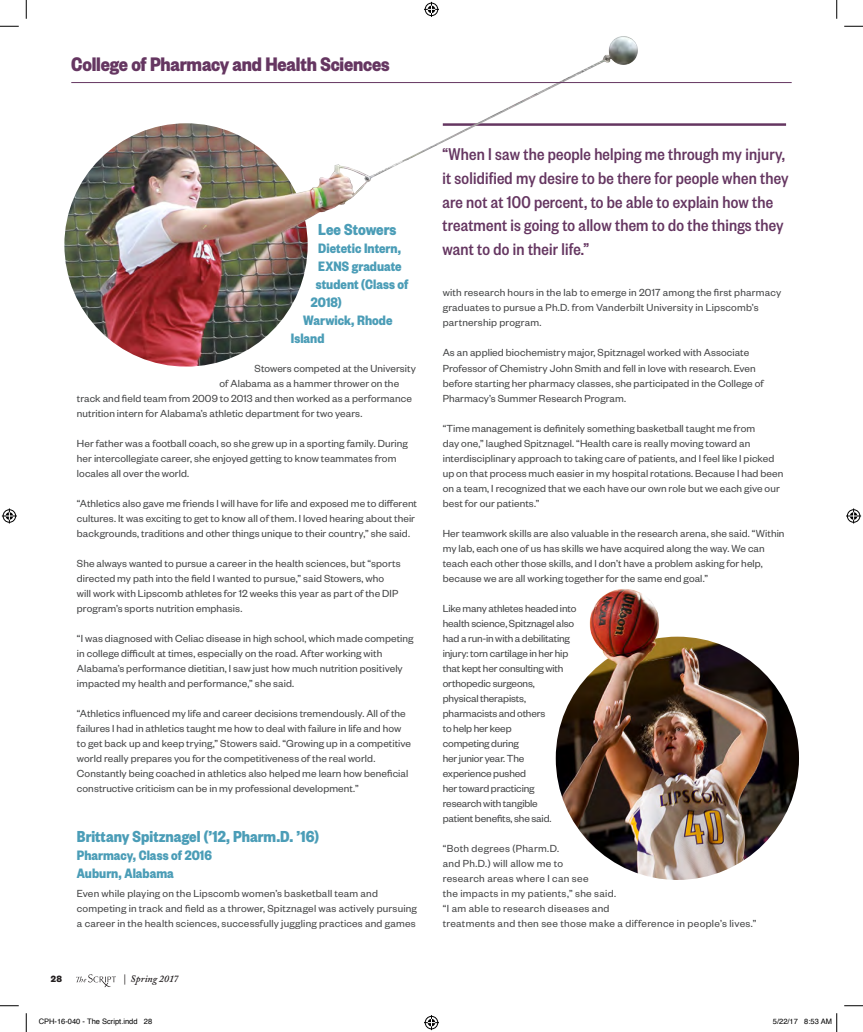
<style>
.page{position:relative;width:863px;height:1032px;background:#fff}
.page>*{position:absolute;margin:0;border:0;box-sizing:border-box;transform-origin:0 0}
.t1{font:700 21.5px "Founders Grotesk Cond";letter-spacing:-.01em;color:#653661}
.t2{font:500 18.75px/23.8px "Founders Grotesk Cond";letter-spacing:.01em;color:#653661}
.t3{font:700 17.5px "Founders Grotesk Cond";color:#4b9db7}
.t4{font:700 15px/18px "Founders Grotesk Cond";color:#4b9db7}
.t5{font:11.25px/15px "Founders Grotesk";letter-spacing:.01em;color:#454647}
.t6{font:11.25px/15px "Founders Grotesk";letter-spacing:-.01em;color:#454647}
.t7{font:11.25px/15px "Founders Grotesk";letter-spacing:.03em;color:#454647}
.t8{font:italic 600 10px "Adobe Caslon Pro";letter-spacing:.005em;color:#231f20}
.t9{font:700 10px "Founders Grotesk";color:#231f20}
.t10{font:7.5px "Helvetica";color:#000}
.s1{font-style:normal}
</style>
<div class="page">
<img style="left:555px;top:636px;width:244px;height:243px;border-radius:122px">
<img style="left:64px;top:123px;width:243px;height:243px;border-radius:122px">
<hr style="left:443px;top:123px;width:343px;height:3px;background:#653661">
<img style="left:589px;top:589px;width:83px;height:71px">
<img style="left:285px;top:36px;width:425px;height:209px">
<hr style="left:71px;top:82px;width:720px;height:1px;background:#653661">
<svg style="left:76px;top:974px;width:40px;height:13px"></svg>
<svg style="left:0;top:25px;width:19px;height:2px"></svg>
<svg style="left:844px;top:25px;width:18px;height:2px"></svg>
<svg style="left:0;top:1005px;width:19px;height:1px"></svg>
<svg style="left:844px;top:1005px;width:18px;height:1px"></svg>
<svg style="left:25px;top:0;width:2px;height:19px"></svg>
<svg style="left:25px;top:1013px;width:2px;height:18px"></svg>
<svg style="left:836px;top:0;width:1px;height:19px"></svg>
<svg style="left:424px;top:2px;width:15px;height:15px"></svg>
<svg style="left:424px;top:1015px;width:15px;height:14px"></svg>
<svg style="left:2px;top:508px;width:15px;height:15px"></svg>
<svg style="left:846px;top:508px;width:15px;height:15px"></svg>
<svg style="left:836px;top:1013px;width:1px;height:18px"></svg>
<h1 class="t1" style="left:71px;top:51px;width:320px">College of Pharmacy and Health Sciences</h1>
<h3 class="t3" style="left:318px;top:219px;width:80px">Lee Stowers</h3>
<h3 class="t4" style="left:318px;top:239px;width:84px">Dietetic Intern,</h3>
<h3 class="t4" style="left:318px;top:257px;width:85px">EXNS graduate</h3>
<h3 class="t4" style="left:316px;top:275px;width:94px">student (Class of</h3>
<h3 class="t4" style="left:311px;top:293px;width:32px">2018)</h3>
<h3 class="t4" style="left:303px;top:311px;width:91px">Warwick, Rhode</h3>
<h3 class="t4" style="left:291px;top:329px;width:35px">Island</h3>
<p class="t5" style="left:254px;top:360px;width:163px">Stowers competed at the University</p>
<p class="t5" style="left:219px;top:375px;width:181px">of Alabama as a hammer thrower on the</p>
<p class="t5" style="left:77px;top:390px;width:336px">track and field team from 2009 to 2013 and then worked as a performance</p>
<p class="t5" style="left:77px;top:405px;width:287px">nutrition intern for Alabama’s athletic department for two years.</p>
<p class="t5" style="left:77px;top:435px;width:332px">Her father was a football coach, so she grew up in a sporting family. During her intercollegiate career, she enjoyed getting to know teammates from locales all over the world.</p>
<p class="t5" style="left:77px;top:495px;width:341px">“Athletics also gave me friends I will have for life and exposed me to different cultures. It was exciting to get to know all of them. I loved hearing about their backgrounds, traditions and other things unique to their country,” she said.</p>
<p class="t5" style="left:77px;top:555px;width:325px">She always wanted to pursue a career in the health sciences, but “sports directed my path into the field I wanted to pursue,” said Stowers, who will work with Lipscomb athletes for 12 weeks this year as part of the DIP program’s sports nutrition emphasis.</p>
<p class="t5" style="left:77px;top:630px;width:338px">“I was diagnosed with Celiac disease in high school, which made competing in college difficult at times, especially on the road. After working with Alabama’s performance dietitian, I saw just how much nutrition positively impacted my health and performance,” she said.</p>
<p class="t5" style="left:77px;top:705px;width:335px">“Athletics influenced my life and career decisions tremendously. All of the failures I had in athletics taught me how to deal with failure in life and how to get back up and keep trying,” Stowers said. “Growing up in a competitive world really prepares you for the competitiveness of the real world.<br>Constantly being coached in athletics also helped me learn how beneficial constructive criticism can be in my professional development.”</p>
<h3 class="t3" style="left:77px;top:825px;width:243px">Brittany Spitznagel (’12, Pharm.D. ’16)</h3>
<h3 class="t4" style="left:77px;top:845px;width:136px">Pharmacy, Class of 2016<br>Auburn, Alabama</h3>
<p class="t5" style="left:77px;top:885px;width:341px">Even while playing on the Lipscomb women’s basketball team and competing in track and field as a thrower, Spitznagel was actively pursuing a career in the health sciences, successfully juggling practices and games</p>
<h2 class="t2" style="left:442px;top:141px;width:347px">“When I saw the people helping me through my injury, it solidified my desire to be there for people when they are not at 100 percent, to be able to explain how the treatment is going to allow them to do the things they want to do in their life.”</h2>
<p class="t5" style="left:442px;top:285px;width:340px">with research hours in the lab to emerge in 2017 among the first pharmacy graduates to pursue a Ph.D. from Vanderbilt University in Lipscomb’s partnership program.</p>
<p class="t5" style="left:442px;top:345px;width:322px">As an applied biochemistry major, Spitznagel worked with Associate Professor of Chemistry John Smith and fell in love with research. Even before starting her pharmacy classes, she participated in the College of Pharmacy’s Summer Research Program.</p>
<p class="t5" style="left:442px;top:420px;width:342px">“Time management is definitely something basketball taught me from<br>day one,” laughed Spitznagel. “Health care is really moving toward an interdisciplinary approach to taking care of patients, and I feel like I picked up on that process much easier in my hospital rotations. Because I had been on a team, I recognized that we each have our own role but we each give our best for our patients.”</p>
<p class="t5" style="left:442px;top:525px;width:343px">Her teamwork skills are also valuable in the research arena, she said. “Within my lab, each one of us has skills we have acquired along the way. We can teach each other those skills, and I don’t have a problem asking for help, because we are all working together for the same end goal.”</p>
<p class="t6" style="left:442px;top:600px;width:135px">Like many athletes headed into health science, Spitznagel also had a run-in with a debilitating injury: torn cartilage in her hip that kept her consulting with orthopedic surgeons,<br>physical therapists, pharmacists and others<br>to help her keep<br>competing during<br>her junior year. The<br>experience pushed<br>her toward practicing research with tangible<br>patient benefits, she said.</p>
<p class="t7" style="left:442px;top:840px;width:315px">“Both degrees (Pharm.D.<br>and Ph.D.) will allow me to<br>research areas where I can see<br>the impacts in my patients,” she said.<br>“I am able to research diseases and<br>treatments and then see those make a difference in people’s lives.”</p>
<p class="t9" style="left:51px;top:972px;width:13px">28</p>
<p class="t8" style="left:123px;top:972px;width:57px"><span class="s1">|</span> Spring 2017</p>
<p class="t10" style="left:39px;top:1015px;width:115px">CPH-16-040 - The Script.indd 28</p>
<p class="t10" style="left:772px;top:1015px;width:61px">5/22/17 8:53 AM</p>
</div>
